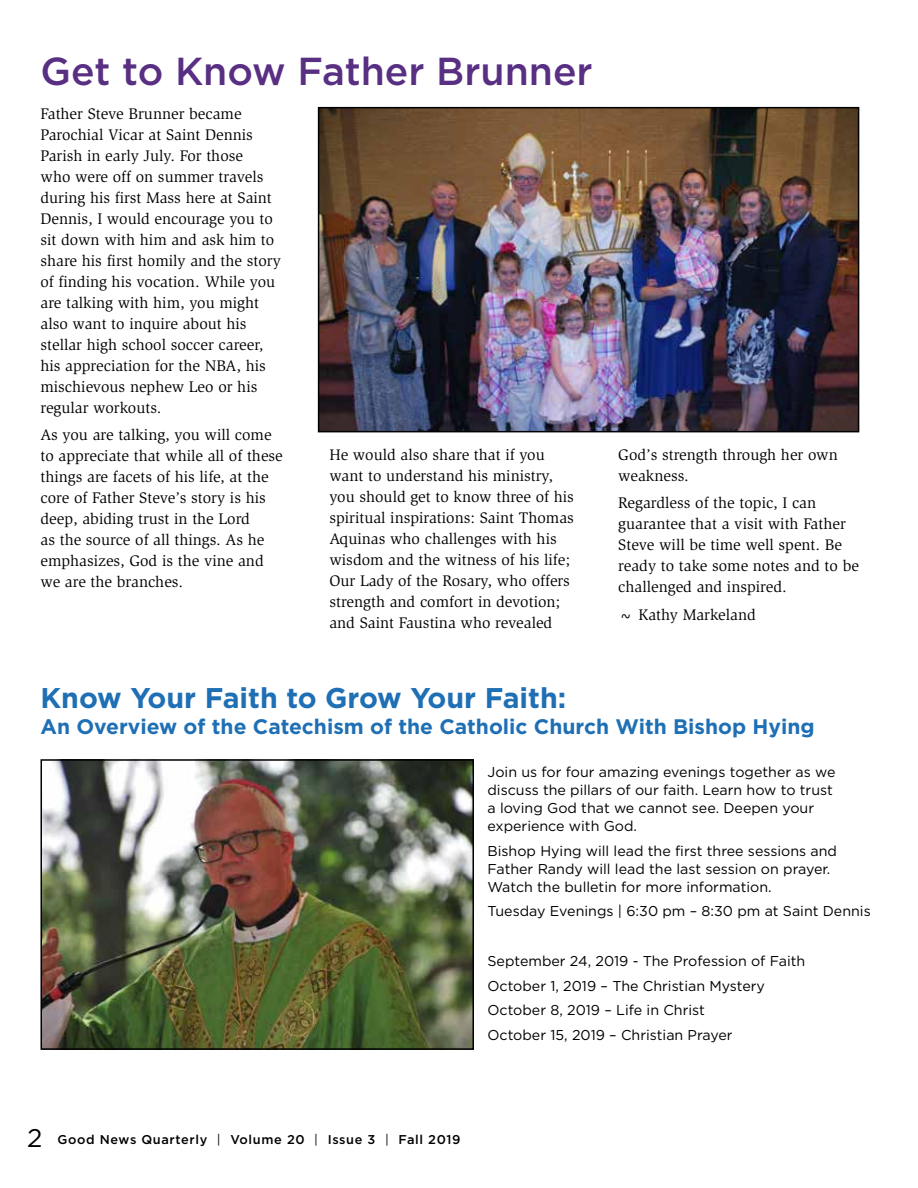
<style>
.page{position:relative;width:918px;height:1188px;background:#fff}
.page>*{position:absolute;margin:0;border:0;box-sizing:border-box;transform-origin:0 0}
.t1{font:500 39px "Gotham";color:#592f83}
.t2{font:700 28.5px "Gotham";color:#1f6fb5}
.t3{font:700 21px "Gotham";color:#1f6fb5}
.t4{font:15.75px/21px "Slimbach";color:#000}
.t5{font:14.25px/18px "Gotham";color:#000}
.t6{font:500 12.75px "Gotham";letter-spacing:.05em;color:#000}
.s1{font-weight:400;font-size:25.5px}
.s2{font-weight:400}
</style>
<div class="page">
<img style="left:321px;top:110px;width:535px;height:319px">
<div style="left:318px;top:107px;width:541px;height:325px;border:2px solid #000"></div>
<img style="left:43px;top:762px;width:428px;height:285px">
<div style="left:40px;top:759px;width:434px;height:291px;border:2px solid #000"></div>
<h1 class="t1" style="left:40px;top:45px;width:554px">Get to Know Father Brunner</h1>
<p class="t4" style="left:40px;top:103px;width:242px">Father Steve Brunner became<br>Parochial Vicar at Saint Dennis<br>Parish in early July. For those<br>who were off on summer travels during his first Mass here at Saint<br>Dennis, I would encourage you to sit down with him and ask him to share his first homily and the story of finding his vocation. While you are talking with him, you might also want to inquire about his stellar high school soccer career, his appreciation for the NBA, his mischievous nephew Leo or his regular workouts.</p>
<p class="t4" style="left:40px;top:425px;width:244px">As you are talking, you will come to appreciate that while all of these things are facets of his life, at the core of Father Steve’s story is his deep, abiding trust in the Lord<br>as the source of all things. As he emphasizes, God is the vine and we are the branches.</p>
<p class="t4" style="left:329px;top:444px;width:246px">He would also share that if you want to understand his ministry, you should get to know three of his spiritual inspirations: Saint Thomas Aquinas who challenges with his wisdom and the witness of his life; Our Lady of the Rosary, who offers strength and comfort in devotion; and Saint Faustina who revealed</p>
<p class="t4" style="left:618px;top:444px;width:221px">God’s strength through her own weakness.</p>
<p class="t4" style="left:618px;top:493px;width:242px">Regardless of the topic, I can guarantee that a visit with Father<br>Steve will be time well spent. Be ready to take some notes and to be challenged and inspired.</p>
<p class="t4" style="left:618px;top:604px;width:139px">~ Kathy Markeland</p>
<h2 class="t2" style="left:40px;top:681px;width:527px">Know Your Faith to Grow Your Faith:</h2>
<h3 class="t3" style="left:40px;top:714px;width:776px">An Overview of the Catechism of the Catholic Church With Bishop Hying</h3>
<p class="t5" style="left:488px;top:763px;width:349px">Join us for four amazing evenings together as we discuss the pillars of our faith. Learn how to trust a loving God that we cannot see. Deepen your experience with God.</p>
<p class="t5" style="left:488px;top:841px;width:351px">Bishop Hying will lead the first three sessions and<br>Father Randy will lead the last session on prayer.<br>Watch the bulletin for more information.</p>
<p class="t5" style="left:488px;top:902px;width:385px">Tuesday Evenings | 6:30 pm – 8:30 pm at Saint Dennis</p>
<p class="t5" style="left:488px;top:948px;width:319px;line-height:24.8px">September 24, 2019 - The Profession of Faith October 1, 2019 – The Christian Mystery October 8, 2019 – Life in Christ<br>October 15, 2019 – Christian Prayer</p>
<p class="t6" style="left:27px;top:1131px;width:435px"><span class="s1">2</span> Good News Quarterly <span class="s2">|</span> Volume 20 <span class="s2">|</span> Issue 3 <span class="s2">|</span> Fall 2019</p>
</div>
